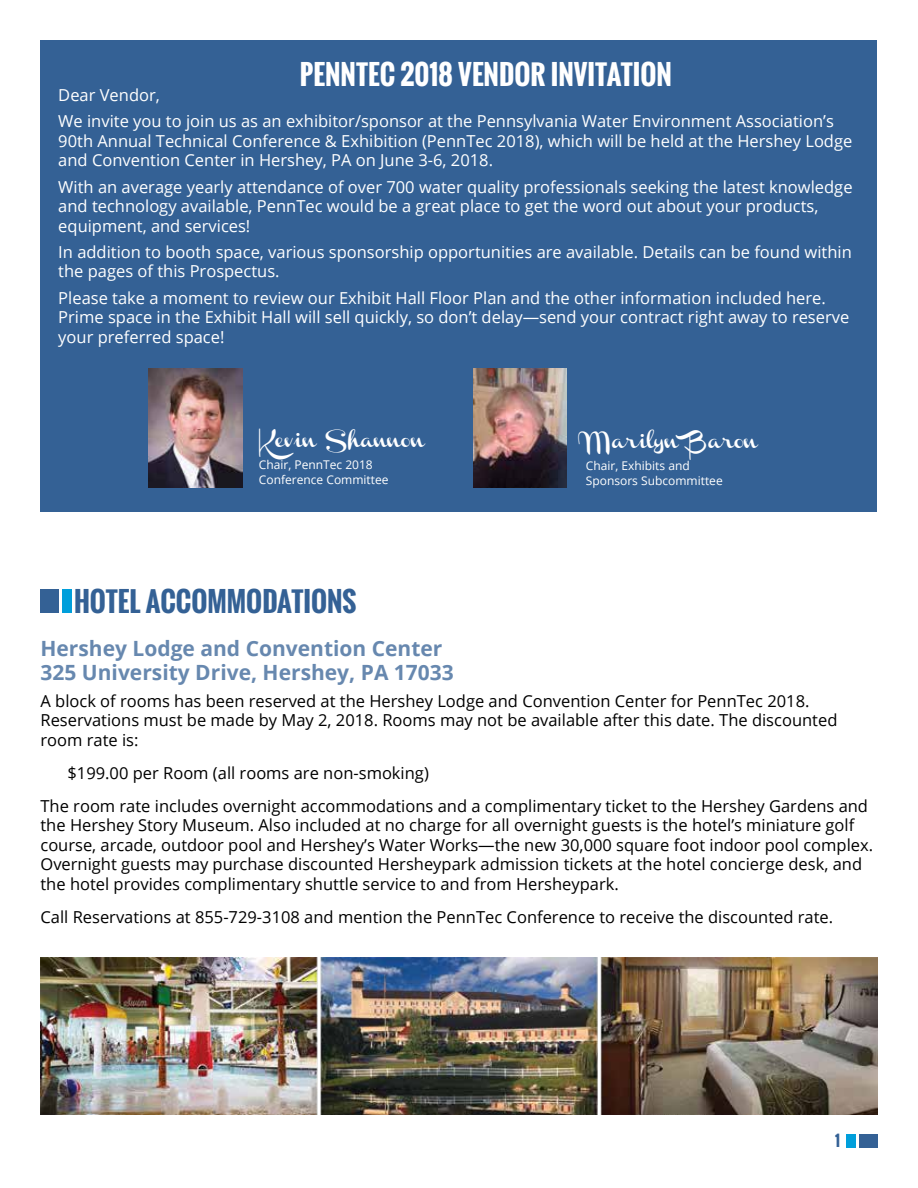
<style>
.page{position:relative;width:918px;height:1188px;background:#fff}
.page>*{position:absolute;margin:0;border:0;box-sizing:border-box;transform-origin:0 0}
.t1{font:700 27px "Oswald";color:#fff}
.t2{font:700 27px "Oswald";color:#346195}
.t3{font:700 21px/24px "Open Sans";color:#6788af}
.t4{font:16.5px/19.5px "Open Sans";color:#fff}
.t5{font:16.5px/19.5px "Open Sans";color:#000}
.t6{font:15px "Channel";color:#fff}
.t7{font:700 15px "Oswald";color:#346195}
.t8{font:12px/15px "Open Sans";color:#fff}
</style>
<div class="page">
<div style="left:859px;top:1134px;width:19px;height:14px;background:#346195"></div>
<div style="left:846px;top:1134px;width:9px;height:14px;background:#009fdb"></div>
<img style="left:40px;top:958px;width:838px;height:157px">
<div style="left:40px;top:40px;width:838px;height:472px;background:#346195"></div>
<img style="left:149px;top:368px;width:93px;height:119px">
<img style="left:473px;top:368px;width:94px;height:119px">
<div style="left:40px;top:589px;width:19px;height:24px;background:#346195"></div>
<div style="left:63px;top:589px;width:9px;height:24px;background:#009fdb"></div>
<h1 class="t1" style="left:300px;top:54px;width:374px">PENNTEC 2018 VENDOR INVITATION</h1>
<p class="t4" style="left:58px;top:82px;width:777px;line-height:26.2px">Dear Vendor,<br>We invite you to join us as an exhibitor/sponsor at the Pennsylvania Water Environment Association’s</p>
<p class="t4" style="left:58px;top:131px;width:796px">90th Annual Technical Conference &amp; Exhibition (PennTec 2018), which will be held at the Hershey Lodge and Convention Center in Hershey, PA on June 3-6, 2018.</p>
<p class="t4" style="left:58px;top:176px;width:796px">With an average yearly attendance of over 700 water quality professionals seeking the latest knowledge and technology available, PennTec would be a great place to get the word out about your products, equipment, and services!</p>
<p class="t4" style="left:58px;top:242px;width:795px">In addition to booth space, various sponsorship opportunities are available. Details can be found within the pages of this Prospectus.</p>
<p class="t4" style="left:58px;top:287px;width:793px">Please take a moment to review our Exhibit Hall Floor Plan and the other information included here.<br>Prime space in the Exhibit Hall will sell quickly, so don’t delay—send your contract right away to reserve your preferred space!</p>
<p class="t6" style="left:259px;top:433px;width:168px">Kevin Shannon</p>
<p class="t8" style="left:259px;top:457px;width:131px">Chair, PennTec 2018<br>Conference Committee</p>
<h1 class="t2" style="left:74px;top:581px;width:284px">HOTEL ACCOMMODATIONS</h1>
<p class="t6" style="left:586px;top:435px;width:174px">Marilyn Baron</p>
<p class="t8" style="left:586px;top:458px;width:138px">Chair, Exhibits and<br>Sponsors Subcommittee</p>
<p class="t3" style="left:40px;top:636px;width:415px">Hershey Lodge and Convention Center<br>325 University Drive, Hershey, PA 17033</p>
<p class="t5" style="left:40px;top:691px;width:798px">A block of rooms has been reserved at the Hershey Lodge and Convention Center for PennTec 2018.<br>Reservations must be made by May 2, 2018. Rooms may not be available after this date. The discounted room rate is:</p>
<p class="t5" style="left:40px;top:756px;width:829px;line-height:33px;text-indent:27px">$199.00 per Room (all rooms are non-smoking)<br>The room rate includes overnight accommodations and a complimentary ticket to the Hershey Gardens and</p>
<p class="t5" style="left:40px;top:815px;width:834px">the Hershey Story Museum. Also included at no charge for all overnight guests is the hotel’s miniature golf course, arcade, outdoor pool and Hershey’s Water Works—the new 30,000 square foot indoor pool complex.<br>Overnight guests may purchase discounted Hersheypark admission tickets at the hotel concierge desk, and the hotel provides complimentary shuttle service to and from Hersheypark.</p>
<p class="t5" style="left:40px;top:907px;width:794px">Call Reservations at 855-729-3108 and mention the PennTec Conference to receive the discounted rate.</p>
<p class="t7" style="left:835px;top:1130px;width:6px">1</p>
</div>
